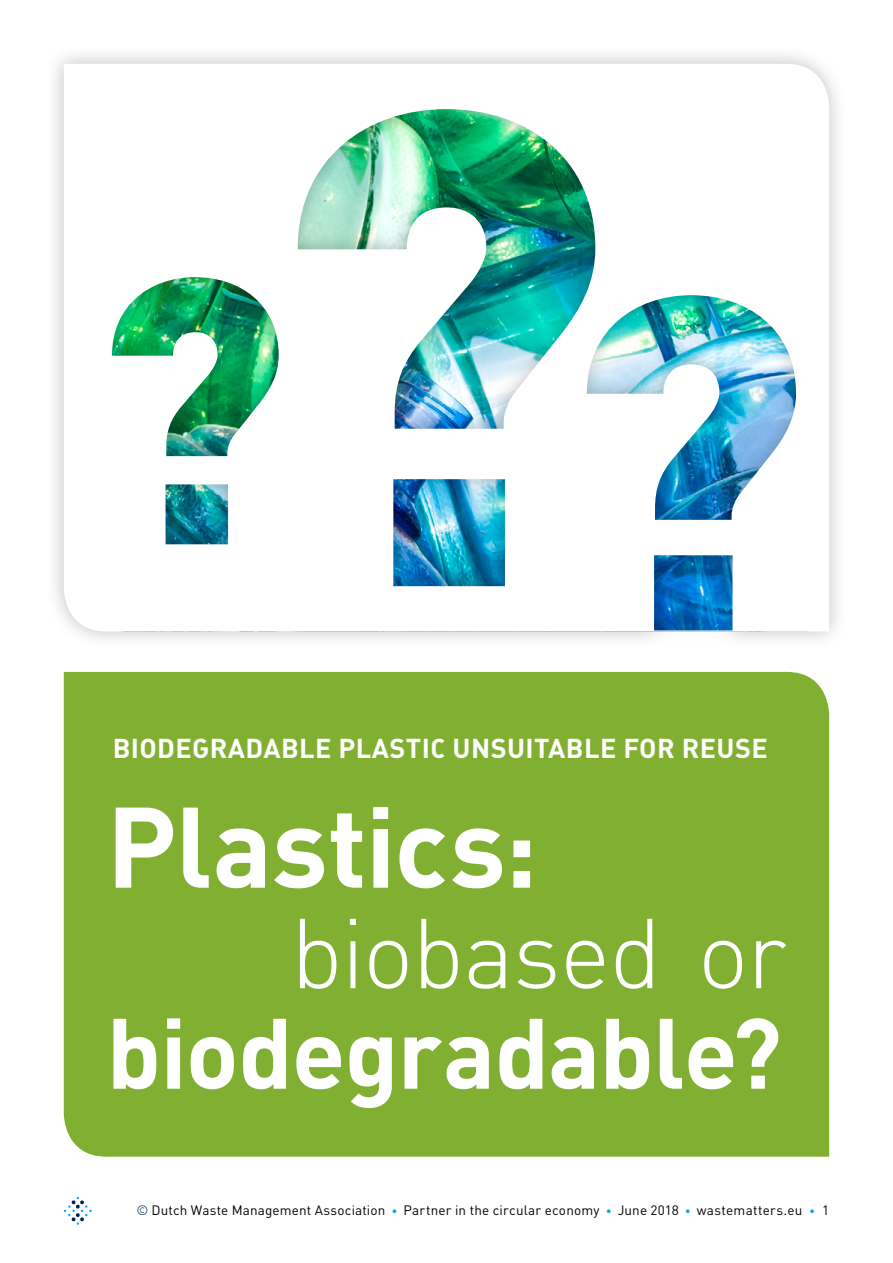
<style>
.page{position:relative;width:893px;height:1263px;background:#fff}
.page>*{position:absolute;margin:0;border:0;box-sizing:border-box;transform-origin:0 0}
.t1{font:700 112.5px "DIN";letter-spacing:-.01em;color:#fff}
.t2{font:700 98.25px "DIN";letter-spacing:-.01em;color:#fff}
.t3{font:300 97.5px "DIN";letter-spacing:-.02em;color:#fff}
.t4{font:700 27px "DIN";letter-spacing:.015em;color:#fff}
.t5{font:13.5px "DIN";letter-spacing:.015em;color:#000}
.s1{font-weight:300;color:#025}
.s2{font-weight:300;font-size:11.25px;color:#00a6eb}
</style>
<div class="page">
<svg style="left:64px;top:1197px;width:28px;height:28px"></svg>
<div style="left:45px;top:45px;width:804px;height:606px;background:#000;opacity:.25"></div>
<img style="left:64px;top:64px;width:765px;height:567px">
<div style="left:64px;top:672px;width:765px;height:485px;background:#81af31"></div>
<h3 class="t4" style="left:113px;top:730px;width:656px">BIODEGRADABLE PLASTIC UNSUITABLE FOR REUSE</h3>
<h1 class="t1" style="left:106px;top:773px;width:433px">Plastics:</h1>
<h3 class="t3" style="left:290px;top:893px;width:498px">biobased or</h3>
<h2 class="t2" style="left:106px;top:989px;width:677px">biodegradable?</h2>
<p class="t5" style="left:137px;top:1202px;width:694px"><span class="s1">©</span> Dutch Waste Management Association <span class="s2">•</span> Partner in the circular economy <span class="s2">•</span> June 2018 <span class="s2">•</span> wastematters.eu <span class="s2">•</span> 1</p>
</div>
